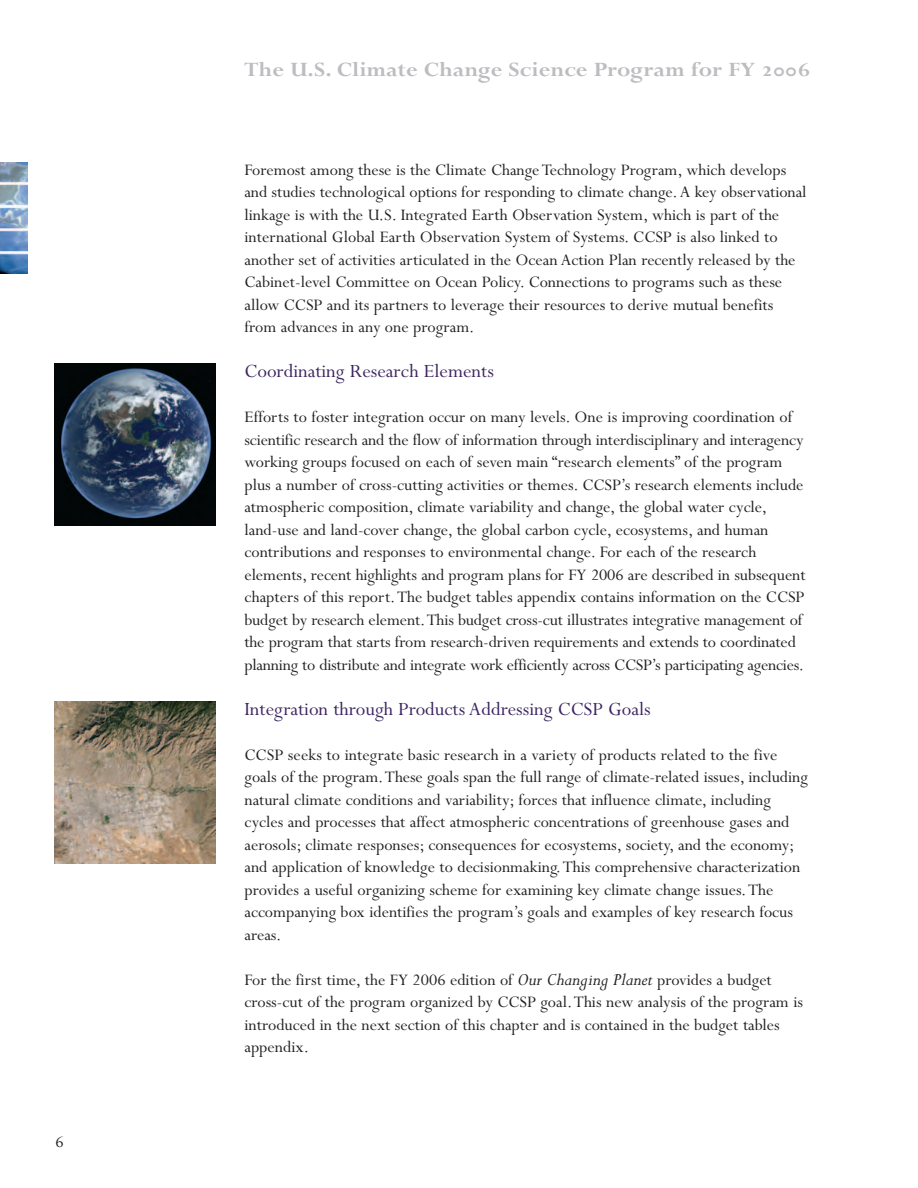
<style>
.page{position:relative;width:918px;height:1188px;background:#fff}
.page>*{position:absolute;margin:0;border:0;box-sizing:border-box;transform-origin:0 0}
.t1{font:22.5px "Perpetua Bold Os F";color:#bcbdc0;scale:1.1 1}
.t2{font:21px "Perpetua";color:#3c2560}
.t3{font:18px/22.5px "Perpetua";color:#231f20}
.s1{font-style:italic;font-size:19.5px}
</style>
<div class="page">
<img style="left:0;top:162px;width:27px;height:112px">
<img style="left:54px;top:701px;width:162px;height:162px">
<img style="left:54px;top:363px;width:162px;height:162px">
<p class="t3" style="left:55px;top:1132px;width:10px">6</p>
<p class="t1" style="left:244px;top:63px;width:515px">The U.S. Climate Change Science Program for FY 2006</p>
<p class="t3" style="left:244px;top:160px;width:564px">Foremost among these is the Climate Change Technology Program, which develops and studies technological options for responding to climate change. A key observational linkage is with the U.S. Integrated Earth Observation System, which is part of the international Global Earth Observation System of Systems. CCSP is also linked to another set of activities articulated in the Ocean Action Plan recently released by the Cabinet-level Committee on Ocean Policy. Connections to programs such as these allow CCSP and its partners to leverage their resources to derive mutual benefits from advances in any one program.</p>
<p class="t2" style="left:244px;top:363px;width:251px">Coordinating Research Elements</p>
<p class="t3" style="left:244px;top:408px;width:563px">Efforts to foster integration occur on many levels. One is improving coordination of scientific research and the flow of information through interdisciplinary and interagency working groups focused on each of seven main “research elements” of the program plus a number of cross-cutting activities or themes. CCSP’s research elements include atmospheric composition, climate variability and change, the global water cycle, land-use and land-cover change, the global carbon cycle, ecosystems, and human contributions and responses to environmental change. For each of the research elements, recent highlights and program plans for FY 2006 are described in subsequent chapters of this report.The budget tables appendix contains information on the CCSP budget by research element.This budget cross-cut illustrates integrative management of the program that starts from research-driven requirements and extends to coordinated planning to distribute and integrate work efficiently across CCSP’s participating agencies.</p>
<p class="t2" style="left:244px;top:701px;width:408px">Integration through Products Addressing CCSP Goals</p>
<p class="t3" style="left:244px;top:745px;width:565px">CCSP seeks to integrate basic research in a variety of products related to the five goals of the program.These goals span the full range of climate-related issues, including natural climate conditions and variability; forces that influence climate, including cycles and processes that affect atmospheric concentrations of greenhouse gases and aerosols; climate responses; consequences for ecosystems, society, and the economy; and application of knowledge to decisionmaking.This comprehensive characterization provides a useful organizing scheme for examining key climate change issues.The accompanying box identifies the program’s goals and examples of key research focus areas.</p>
<p class="t3" style="left:244px;top:970px;width:560px">For the first time, the FY 2006 edition of <span class="s1">Our Changing Planet</span> provides a budget cross-cut of the program organized by CCSP goal.This new analysis of the program is introduced in the next section of this chapter and is contained in the budget tables appendix.</p>
</div>
